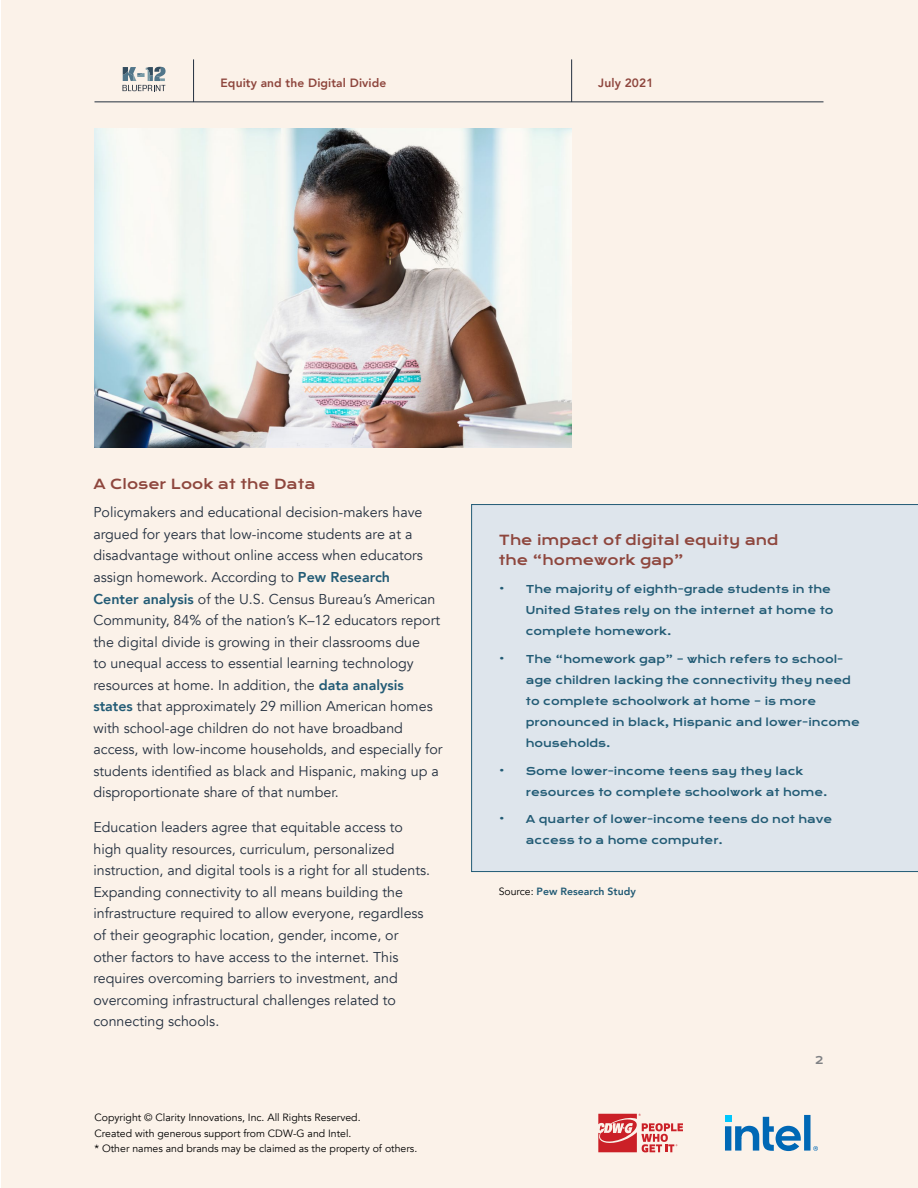
<style>
.page{position:relative;width:918px;height:1188px;background:#fff}
.page>*{position:absolute;margin:0;border:0;box-sizing:border-box;transform-origin:0 0}
.t1{font:14.25px/21.6px "Avenir";color:#24303f}
.t2{font:13.5px/20.2px "Krona One";color:#8e463d}
.t3{font:800 12px "Avenir";letter-spacing:.01em;color:#8e463d}
.t4{font:10.5px/21px "Krona One";color:#225b75}
.t5{font:10.5px/15.8px "Avenir";color:#000}
.t6{font:800 10.5px "Avenir";color:#225b75}
.t7{font:10.5px "Krona One";color:#808285}
.s1{font-weight:800;color:#225b75}
.s2{font-weight:400;color:#000}
</style>
<div class="page">
<div style="left:1px;top:0;width:916px;height:1188px;background:#fbefe4"></div>
<div style="left:471px;top:504px;width:447px;height:368px;background:#dee5ec"></div>
<img style="left:94px;top:128px;width:477px;height:319px">
<svg style="left:123px;top:67px;width:43px;height:24px"></svg>
<hr style="left:193px;top:59px;width:1px;height:43px;background:#24303f">
<hr style="left:94px;top:102px;width:730px;height:1px;background:#24303f">
<hr style="left:571px;top:59px;width:1px;height:43px;background:#24303f">
<svg style="left:725px;top:1115px;width:93px;height:36px"></svg>
<svg style="left:598px;top:1114px;width:85px;height:38px"></svg>
<p class="t3" style="left:221px;top:73px;width:167px">Equity and the Digital Divide</p>
<p class="t3" style="left:598px;top:73px;width:57px">July 2021</p>
<p class="t2" style="left:93px;top:474px;width:224px">A Closer Look at the Data</p>
<p class="t1" style="left:93px;top:502px;width:351px">Policymakers and educational decision-makers have argued for years that low-income students are at a disadvantage without online access when educators assign homework. According to <span class="s1">Pew Research<br>Center analysis</span> of the U.S. Census Bureau’s American Community, 84% of the nation’s K–12 educators report the digital divide is growing in their classrooms due<br>to unequal access to essential learning technology resources at home. In addition, the <span class="s1">data analysis states</span> that approximately 29 million American homes with school-age children do not have broadband access, with low-income households, and especially for students identified as black and Hispanic, making up a disproportionate share of that number.</p>
<p class="t1" style="left:93px;top:817px;width:338px">Education leaders agree that equitable access to high quality resources, curriculum, personalized instruction, and digital tools is a right for all students.<br>Expanding connectivity to all means building the infrastructure required to allow everyone, regardless of their geographic location, gender, income, or other factors to have access to the internet. This requires overcoming barriers to investment, and overcoming infrastructural challenges related to connecting schools.</p>
<p class="t5" style="left:94px;top:1110px;width:324px">Copyright © Clarity Innovations, Inc. All Rights Reserved.<br>Created with generous support from CDW-G and Intel.<br>* Other names and brands may be claimed as the property of others.</p>
<p class="t2" style="left:499px;top:530px;width:281px">The impact of digital equity and the “homework gap”</p>
<p class="t4" style="left:526px;top:579px;width:309px;text-indent:-27px">• The majority of eighth-grade students in the<br>United States rely on the internet at home to complete homework.</p>
<p class="t4" style="left:526px;top:649px;width:336px;text-indent:-27px">• The “homework gap” – which refers to school&shy;age children lacking the connectivity they need to complete schoolwork at home – is more pronounced in black, Hispanic and lower-income households.</p>
<p class="t4" style="left:526px;top:760px;width:303px;text-indent:-27px">• Some lower-income teens say they lack resources to complete schoolwork at home.</p>
<p class="t4" style="left:526px;top:809px;width:308px;text-indent:-27px">• A quarter of lower-income teens do not have access to a home computer.</p>
<p class="t6" style="left:499px;top:883px;width:139px"><span class="s2">Source:</span> Pew Research Study</p>
<p class="t7" style="left:815px;top:1053px;width:10px">2</p>
</div>
